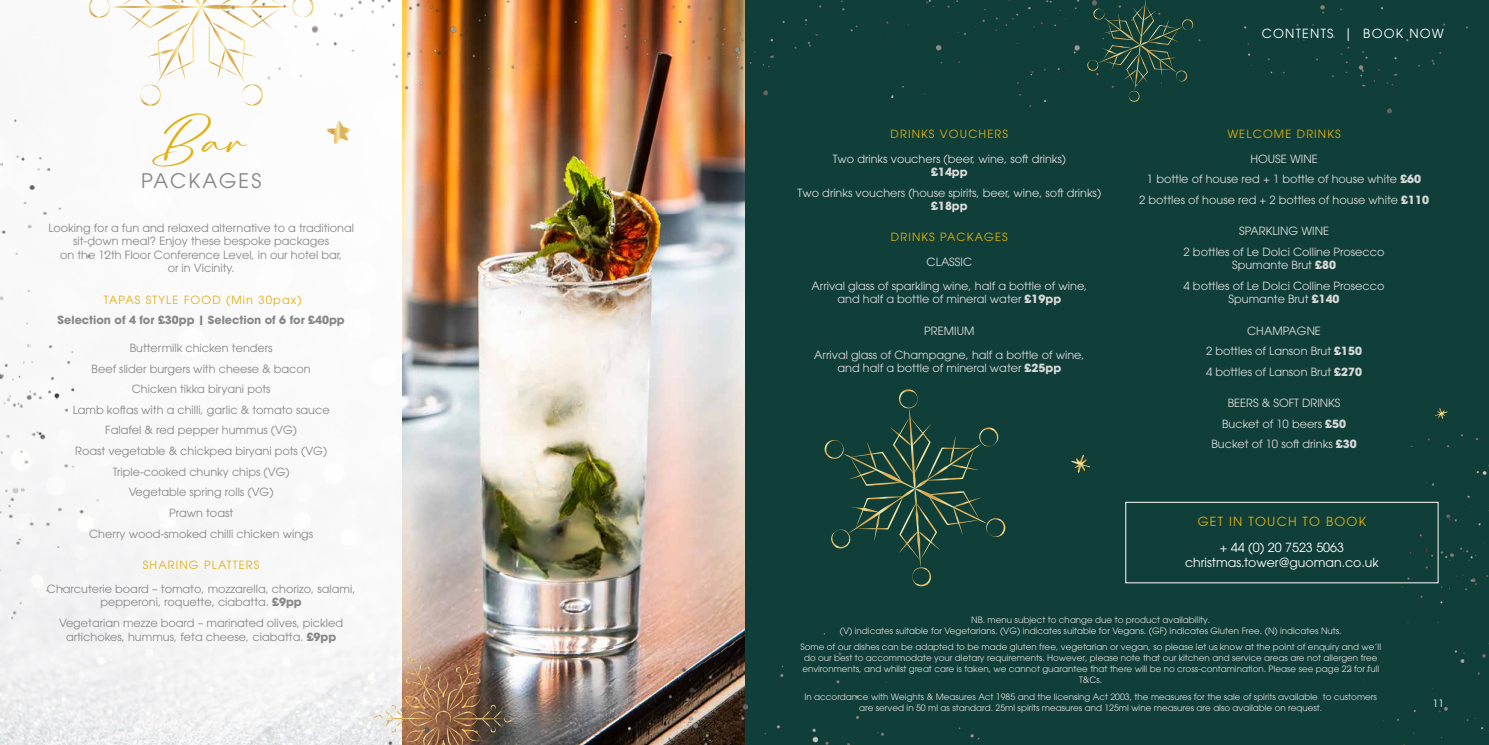
<style>
.page{position:relative;width:1489px;height:745px;background:#fff}
.page>*{position:absolute;margin:0;border:0;box-sizing:border-box;transform-origin:0 0}
.t1{font:35px "Parlare";color:#e0b010}
.t2{font:20px "ITC Avant Garde Pro";letter-spacing:.1em;color:#878787}
.t3{font:12.5px/15px "ITC Avant Garde Pro";color:#fff;text-align:center}
.t4{font:12.5px "ITC Avant Garde Pro";letter-spacing:.1em;color:#e0b010}
.t5{font:12.5px "ITC Avant Garde Pro";letter-spacing:.1em;color:#fff}
.t6{font:11.25px/20.6px "ITC Avant Garde Pro";color:#878787;text-align:center}
.t7{font:11.25px/20.6px "ITC Avant Garde Pro";color:#dadada;text-align:center}
.t8{font:11.25px "ITC Avant Garde Pro";letter-spacing:.1em;color:#e0b010}
.t9{font:700 11.25px "ITC Avant Garde Pro";color:#878787}
.t10{font:700 11.25px "ITC Avant Garde Pro";color:#dadada}
.t11{font:10px "ITC Avant Garde Pro";color:#fff}
.t12{font:8.75px/10.8px "ITC Avant Garde Pro";color:#dadada;text-align:center}
.s1{font-weight:700}
</style>
<div class="page">
<div style="left:744px;top:0;width:744px;height:744px;background:#103f39"></div>
<img style="left:1331px;top:373px;width:157px;height:365px">
<img style="left:0;top:503px;width:317px;height:241px">
<img style="left:402px;top:131px;width:342px;height:487px">
<div style="left:1125px;top:501px;width:313px;height:81px;border:1px solid #fff"></div>
<svg style="left:824px;top:389px;width:182px;height:198px"></svg>
<svg style="left:88px;top:0;width:65px;height:107px"></svg>
<img style="left:883px;top:0;width:586px;height:114px">
<img style="left:153px;top:0;width:705px;height:131px">
<img style="left:317px;top:618px;width:663px;height:126px">
<svg style="left:1071px;top:454px;width:19px;height:18px"></svg>
<svg style="left:1434px;top:408px;width:13px;height:10px"></svg>
<img style="left:372px;top:656px;width:142px;height:88px">
<svg style="left:326px;top:120px;width:24px;height:24px"></svg>
<svg style="left:1083px;top:0;width:112px;height:104px"></svg>
<img style="left:0;top:91px;width:107px;height:545px">
<h1 class="t1" style="left:156px;top:122px;width:92px">Bar</h1>
<h2 class="t2" style="left:141px;top:168px;width:122px">PACKAGES</h2>
<p class="t6" style="left:48px;top:221px;width:307px;line-height:13.5px">Looking for a fun and relaxed alternative to a traditional sit-down meal? Enjoy these bespoke packages<br>on the 12th Floor Conference Level, in our hotel bar,<br>or in Vicinity.</p>
<p class="t8" style="left:104px;top:292px;width:199px">TAPAS STYLE FOOD (Min 30pax)</p>
<p class="t9" style="left:58px;top:312px;width:289px">Selection of 4 for £30pp | Selection of 6 for £40pp</p>
<p class="t6" style="left:73px;top:337px;width:258px">Buttermilk chicken tenders<br>Beef slider burgers with cheese &amp; bacon Chicken tikka biryani pots<br>Lamb koftas with a chilli, garlic &amp; tomato sauce Falafel &amp; red pepper hummus (VG)<br>Roast vegetable &amp; chickpea biryani pots (VG)<br>Triple-cooked chunky chips (VG)<br>Vegetable spring rolls (VG)<br>Prawn toast<br>Cherry wood-smoked chilli chicken wings</p>
<p class="t8" style="left:143px;top:557px;width:118px">SHARING PLATTERS</p>
<p class="t6" style="left:47px;top:581px;width:310px;line-height:13.5px">Charcuterie board – tomato, mozzarella, chorizo, salami, pepperoni, roquette, ciabatta. <span class="s1">£9pp</span></p>
<p class="t6" style="left:59px;top:615px;width:285px;line-height:13.5px">Vegetarian mezze board – marinated olives, pickled artichokes, hummus, feta cheese, ciabatta. <span class="s1">£9pp</span></p>
<p class="t8" style="left:890px;top:127px;width:119px">DRINKS VOUCHERS</p>
<p class="t7" style="left:832px;top:148px;width:235px">Two drinks vouchers (beer, wine, soft drinks)</p>
<p class="t10" style="left:931px;top:164px;width:38px">£14pp</p>
<p class="t7" style="left:797px;top:182px;width:305px">Two drinks vouchers (house spirits, beer, wine, soft drinks)</p>
<p class="t10" style="left:931px;top:198px;width:38px">£18pp</p>
<p class="t8" style="left:890px;top:230px;width:118px">DRINKS PACKAGES</p>
<p class="t7" style="left:811px;top:249px;width:277px;line-height:24.1px">CLASSIC<br>Arrival glass of sparkling wine, half a bottle of wine,</p>
<p class="t7" style="left:837px;top:288px;width:225px">and half a bottle of mineral water <span class="s1">£19pp</span></p>
<p class="t7" style="left:814px;top:318px;width:272px;line-height:24.1px">PREMIUM<br>Arrival glass of Champagne, half a bottle of wine,</p>
<p class="t7" style="left:837px;top:357px;width:225px">and half a bottle of mineral water <span class="s1">£25pp</span></p>
<h3 class="t5" style="left:1261px;top:26px;width:184px">CONTENTS | BOOK NOW</h3>
<p class="t8" style="left:1227px;top:127px;width:115px">WELCOME DRINKS</p>
<p class="t7" style="left:1139px;top:148px;width:291px">HOUSE WINE<br>1 bottle of house red + 1 bottle of house white <span class="s1">£60<br></span>2 bottles of house red + 2 bottles of house white <span class="s1">£110</span></p>
<p class="t7" style="left:1183px;top:220px;width:202px">SPARKLING WINE<br>2 bottles of Le Dolci Colline Prosecco</p>
<p class="t7" style="left:1183px;top:254px;width:202px">Spumante Brut <span class="s1">£80<br></span>4 bottles of Le Dolci Colline Prosecco</p>
<p class="t7" style="left:1228px;top:288px;width:112px">Spumante Brut <span class="s1">£140</span></p>
<p class="t7" style="left:1205px;top:320px;width:157px">CHAMPAGNE<br>2 bottles of Lanson Brut <span class="s1">£150<br></span>4 bottles of Lanson Brut <span class="s1">£270</span></p>
<p class="t7" style="left:1211px;top:392px;width:147px">BEERS &amp; SOFT DRINKS<br>Bucket of 10 beers <span class="s1">£50<br></span>Bucket of 10 soft drinks <span class="s1">£30</span></p>
<h3 class="t4" style="left:1197px;top:513px;width:170px">GET IN TOUCH TO BOOK</h3>
<h3 class="t3" style="left:1184px;top:539px;width:195px">+ 44 (0) 20 7523 5063 christmas.tower@guoman.co.uk</h3>
<p class="t12" style="left:839px;top:614px;width:503px">NB. menu subject to change due to product availability.<br>(V) indicates suitable for Vegetarians. (VG) indicates suitable for Vegans. (GF) indicates Gluten Free. (N) indicates Nuts.</p>
<p class="t12" style="left:800px;top:641px;width:582px">Some of our dishes can be adapted to be made gluten free, vegetarian or vegan, so please let us know at the point of enquiry and we’ll do our best to accommodate your dietary requirements. However, please note that our kitchen and service areas are not allergen free environments, and whilst great care is taken, we cannot guarantee that there will be no cross-contamination. Please see page 22 for full T&amp;Cs.</p>
<p class="t12" style="left:804px;top:691px;width:574px">In accordance with Weights &amp; Measures Act 1985 and the licensing Act 2003, the measures for the sale of spirits available to customers are served in 50 ml as standard. 25ml spirits measures and 125ml wine measures are also available on request.</p>
<p class="t11" style="left:1432px;top:696px;width:13px">11</p>
</div>
